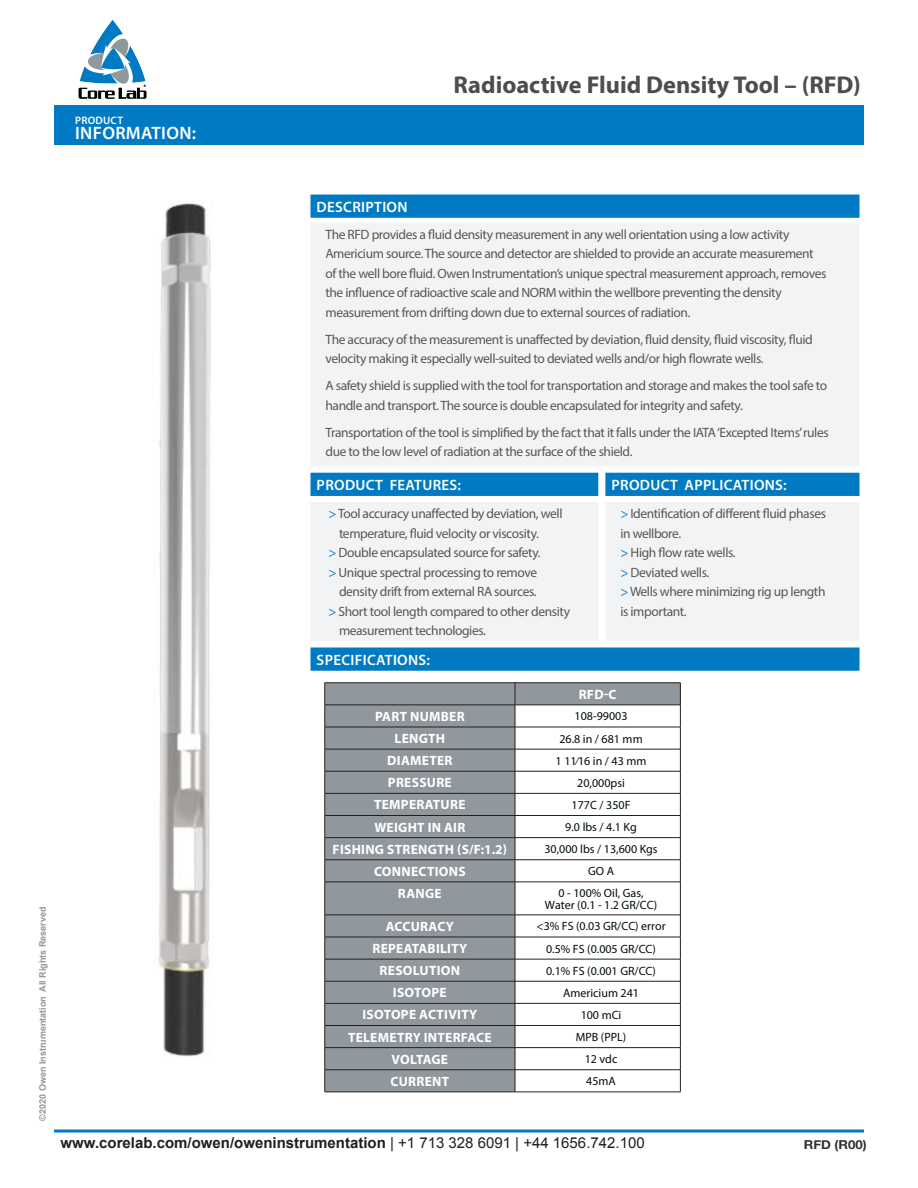
<style>
.page{position:relative;width:918px;height:1188px;background:#fff}
.page>*{position:absolute;margin:0;border:0;box-sizing:border-box;transform-origin:0 0}
.Tool_Name{font:700 24.3px "Myriad Pro";color:#4d4d4d}
.HEADERS{font:600 18px "Myriad Pro";letter-spacing:.02em;color:#fff}
.Tool_Name_Left{font:700 15px "Arial";color:#231f20}
.HEADERS-2{font:600 15px "Myriad Pro";letter-spacing:.02em;color:#fff}
.ADVANTAGES{font:13.5px/19.5px "Myriad Pro";letter-spacing:-.03em;color:#565757}
.chart_head{font:700 13.5px "Myriad Pro";letter-spacing:.02em;color:#fff}
.Body{font:700 12.3px "Helvetica Neue";color:#312f30;scale:1.07 1}
.chart_body{font:12px/12px "Myriad Pro";color:#000c10;text-align:center}
.HEADERS-3{font:600 10.8px "Myriad Pro";letter-spacing:.02em;color:#fff}
.Body_text{font:700 9px "Arial";color:#90979d}
.s1{color:#007ac2}
.s2{font-weight:400}
</style>
<div class="page">
<hr style="left:54px;top:1130px;width:810px;height:2px;background:#007ac2">
<svg style="left:310px;top:195px;width:550px;height:476px;fill:#007ac2"></svg>
<svg style="left:310px;top:223px;width:550px;height:418px;fill:#f1f3f4"></svg>
<div style="left:310px;top:496px;width:288px;height:6px;background:#fff"></div>
<div style="left:605px;top:496px;width:255px;height:6px;background:#fff"></div>
<svg style="left:325px;top:683px;width:355px;height:409px;fill:#90979d"></svg>
<hr style="left:325px;top:727px;width:190px;height:1px;background:#231f20">
<hr style="left:515px;top:727px;width:166px;height:1px;background:#231f20">
<hr style="left:325px;top:749px;width:190px;height:1px;background:#231f20">
<hr style="left:515px;top:749px;width:166px;height:1px;background:#231f20">
<hr style="left:325px;top:771px;width:190px;height:1px;background:#231f20">
<hr style="left:515px;top:771px;width:166px;height:1px;background:#231f20">
<hr style="left:325px;top:793px;width:190px;height:1px;background:#231f20">
<hr style="left:515px;top:793px;width:166px;height:1px;background:#231f20">
<hr style="left:325px;top:815px;width:190px;height:1px;background:#231f20">
<hr style="left:515px;top:815px;width:166px;height:1px;background:#231f20">
<hr style="left:325px;top:837px;width:190px;height:1px;background:#231f20">
<hr style="left:515px;top:837px;width:166px;height:1px;background:#231f20">
<hr style="left:325px;top:859px;width:190px;height:1px;background:#231f20">
<hr style="left:515px;top:859px;width:166px;height:1px;background:#231f20">
<svg style="left:680px;top:683px;width:1px;height:199px"></svg>
<hr style="left:325px;top:882px;width:190px;height:1px;background:#231f20">
<hr style="left:515px;top:882px;width:166px;height:1px;background:#231f20">
<hr style="left:680px;top:882px;width:1px;height:33px;background:#231f20">
<hr style="left:325px;top:915px;width:190px;height:1px;background:#231f20">
<hr style="left:515px;top:915px;width:166px;height:1px;background:#231f20">
<hr style="left:325px;top:937px;width:190px;height:1px;background:#231f20">
<hr style="left:515px;top:937px;width:166px;height:1px;background:#231f20">
<hr style="left:325px;top:959px;width:190px;height:1px;background:#231f20">
<hr style="left:515px;top:959px;width:166px;height:1px;background:#231f20">
<hr style="left:325px;top:981px;width:190px;height:1px;background:#231f20">
<hr style="left:515px;top:981px;width:166px;height:1px;background:#231f20">
<hr style="left:325px;top:1003px;width:190px;height:1px;background:#231f20">
<hr style="left:515px;top:1003px;width:166px;height:1px;background:#231f20">
<hr style="left:325px;top:1025px;width:190px;height:1px;background:#231f20">
<hr style="left:515px;top:1025px;width:166px;height:1px;background:#231f20">
<hr style="left:325px;top:1047px;width:190px;height:1px;background:#231f20">
<hr style="left:515px;top:1047px;width:166px;height:1px;background:#231f20">
<hr style="left:325px;top:1069px;width:190px;height:1px;background:#231f20">
<hr style="left:515px;top:1069px;width:166px;height:1px;background:#231f20">
<svg style="left:680px;top:915px;width:1px;height:177px"></svg>
<hr style="left:515px;top:1092px;width:166px;height:1px;background:#231f20">
<svg style="left:515px;top:683px;width:1px;height:199px"></svg>
<hr style="left:324px;top:882px;width:1px;height:33px;background:#231f20">
<hr style="left:515px;top:882px;width:1px;height:33px;background:#231f20">
<svg style="left:324px;top:915px;width:1px;height:177px"></svg>
<svg style="left:515px;top:915px;width:1px;height:177px"></svg>
<hr style="left:325px;top:1092px;width:190px;height:1px;background:#231f20">
<hr style="left:325px;top:682px;width:190px;height:1px;background:#231f20">
<svg style="left:324px;top:683px;width:1px;height:199px"></svg>
<hr style="left:515px;top:682px;width:166px;height:1px;background:#231f20">
<hr style="left:325px;top:705px;width:190px;height:1px;background:#231f20">
<hr style="left:515px;top:705px;width:166px;height:1px;background:#231f20">
<div style="left:54px;top:106px;width:810px;height:39px;background:#007ac2"></div>
<img style="left:78px;top:20px;width:69px;height:79px">
<img style="left:159px;top:203px;width:54px;height:854px">
<p class="HEADERS-3" style="left:75px;top:114px;width:50px">PRODUCT</p>
<p class="HEADERS" style="left:75px;top:122px;width:122px">INFORMATION:</p>
<p class="Tool_Name" style="left:454px;top:69px;width:409px">Radioactive Fluid Density Tool – (RFD)</p>
<p class="Body_text" style="left:37px;top:1120px;width:215px;rotate:-90deg">©2020 Owen Instrumentation All Rights Reserved</p>
<p class="HEADERS-2" style="left:317px;top:197px;width:92px">DESCRIPTION</p>
<p class="ADVANTAGES" style="left:326px;top:224px;width:465px">The RFD provides a fluid density measurement in any well orientation using a low activity</p>
<p class="ADVANTAGES" style="left:326px;top:244px;width:503px">Americium source. The source and detector are shielded to provide an accurate measurement of the well bore fluid. Owen Instrumentation’s unique spectral measurement approach, removes the influence of radioactive scale and NORM within the wellbore preventing the density measurement from drifting down due to external sources of radiation.</p>
<p class="ADVANTAGES" style="left:326px;top:329px;width:489px">The accuracy of the measurement is unaffected by deviation, fluid density, fluid viscosity, fluid velocity making it especially well-suited to deviated wells and/or high flowrate wells.</p>
<p class="ADVANTAGES" style="left:326px;top:376px;width:503px">A safety shield is supplied with the tool for transportation and storage and makes the tool safe to handle and transport. The source is double encapsulated for integrity and safety.</p>
<p class="ADVANTAGES" style="left:326px;top:422px;width:505px">Transportation of the tool is simplified by the fact that it falls under the IATA ‘Excepted Items’ rules due to the low level of radiation at the surface of the shield.</p>
<p class="HEADERS-2" style="left:317px;top:475px;width:146px">PRODUCT FEATURES:</p>
<p class="HEADERS-2" style="left:612px;top:475px;width:177px">PRODUCT APPLICATIONS:</p>
<p class="ADVANTAGES" style="left:339px;top:504px;width:225px;text-indent:-10px"><span class="s1">&gt;</span> Tool accuracy unaffected by deviation, well temperature, fluid velocity or viscosity.</p>
<p class="ADVANTAGES" style="left:328px;top:543px;width:214px"><span class="s1">&gt;</span> Double encapsulated source for safety.</p>
<p class="ADVANTAGES" style="left:328px;top:562px;width:210px;text-align:right"><span class="s1">&gt;</span> Unique spectral processing to remove density drift from external RA sources.</p>
<p class="ADVANTAGES" style="left:339px;top:601px;width:233px;text-indent:-10px"><span class="s1">&gt;</span> Short tool length compared to other density measurement technologies.</p>
<p class="ADVANTAGES" style="left:620px;top:504px;width:207px"><span class="s1">&gt;</span> Identification of different fluid phases in wellbore.</p>
<p class="ADVANTAGES" style="left:620px;top:543px;width:117px"><span class="s1">&gt;</span> High flow rate wells.</p>
<p class="ADVANTAGES" style="left:620px;top:562px;width:90px"><span class="s1">&gt;</span> Deviated wells.</p>
<p class="ADVANTAGES" style="left:620px;top:582px;width:207px"><span class="s1">&gt;</span> Wells where minimizing rig up length is important.</p>
<p class="HEADERS-2" style="left:317px;top:650px;width:115px">SPECIFICATIONS:</p>
<p class="chart_head" style="left:579px;top:686px;width:39px">RFD-C</p>
<p class="chart_head" style="left:375px;top:708px;width:91px">PART NUMBER</p>
<p class="chart_body" style="left:575px;top:710px;width:54px">108-99003</p>
<p class="chart_head" style="left:395px;top:730px;width:52px">LENGTH</p>
<p class="chart_body" style="left:559px;top:732px;width:85px">26.8 in / 681 mm</p>
<p class="chart_head" style="left:387px;top:752px;width:67px">DIAMETER</p>
<p class="chart_body" style="left:556px;top:754px;width:92px">1 11⁄16 in / 43 mm</p>
<p class="chart_head" style="left:388px;top:774px;width:65px">PRESSURE</p>
<p class="chart_body" style="left:577px;top:777px;width:49px">20,000psi</p>
<p class="chart_head" style="left:374px;top:796px;width:93px">TEMPERATURE</p>
<p class="chart_body" style="left:572px;top:799px;width:60px">177C / 350F</p>
<p class="chart_head" style="left:374px;top:818px;width:92px">WEIGHT IN AIR</p>
<p class="chart_body" style="left:565px;top:821px;width:73px">9.0 lbs / 4.1 Kg</p>
<p class="chart_head" style="left:333px;top:840px;width:176px">FISHING STRENGTH (S/F:1.2)</p>
<p class="chart_body" style="left:544px;top:843px;width:115px">30,000 lbs / 13,600 Kgs</p>
<p class="chart_head" style="left:374px;top:863px;width:93px">CONNECTIONS</p>
<p class="chart_body" style="left:588px;top:865px;width:27px">GO A</p>
<p class="chart_head" style="left:398px;top:885px;width:45px">RANGE</p>
<p class="chart_body" style="left:545px;top:887px;width:114px">0 - 100% Oil, Gas,<br>Water (0.1 - 1.2 GR/CC)</p>
<p class="chart_head" style="left:386px;top:918px;width:70px">ACCURACY</p>
<p class="chart_body" style="left:537px;top:920px;width:131px">&lt;3% FS (0.03 GR/CC) error</p>
<p class="chart_head" style="left:372px;top:940px;width:96px">REPEATABILITY</p>
<p class="chart_body" style="left:546px;top:942px;width:111px">0.5% FS (0.005 GR/CC)</p>
<p class="chart_head" style="left:380px;top:962px;width:82px">RESOLUTION</p>
<p class="chart_body" style="left:546px;top:964px;width:111px">0.1% FS (0.001 GR/CC)</p>
<p class="chart_head" style="left:393px;top:984px;width:55px">ISOTOPE</p>
<p class="chart_body" style="left:563px;top:987px;width:77px">Americium 241</p>
<p class="chart_head" style="left:363px;top:1006px;width:116px">ISOTOPE ACTIVITY</p>
<p class="chart_body" style="left:581px;top:1009px;width:42px">100 mCi</p>
<p class="chart_head" style="left:348px;top:1028px;width:145px">TELEMETRY INTERFACE</p>
<p class="chart_body" style="left:576px;top:1031px;width:52px">MPB (PPL)</p>
<p class="chart_head" style="left:392px;top:1050px;width:58px">VOLTAGE</p>
<p class="chart_body" style="left:585px;top:1053px;width:34px">12 vdc</p>
<p class="chart_head" style="left:390px;top:1073px;width:60px">CURRENT</p>
<p class="chart_body" style="left:586px;top:1075px;width:31px">45mA</p>
<p class="Tool_Name_Left" style="left:61px;top:1133px;width:586px">www.corelab.com/owen/oweninstrumentation <span class="s2">| +1 713 328 6091 | +44 1656.742.100</span></p>
<p class="Body" style="left:804px;top:1135px;width:60px">RFD (R00)</p>
</div>
